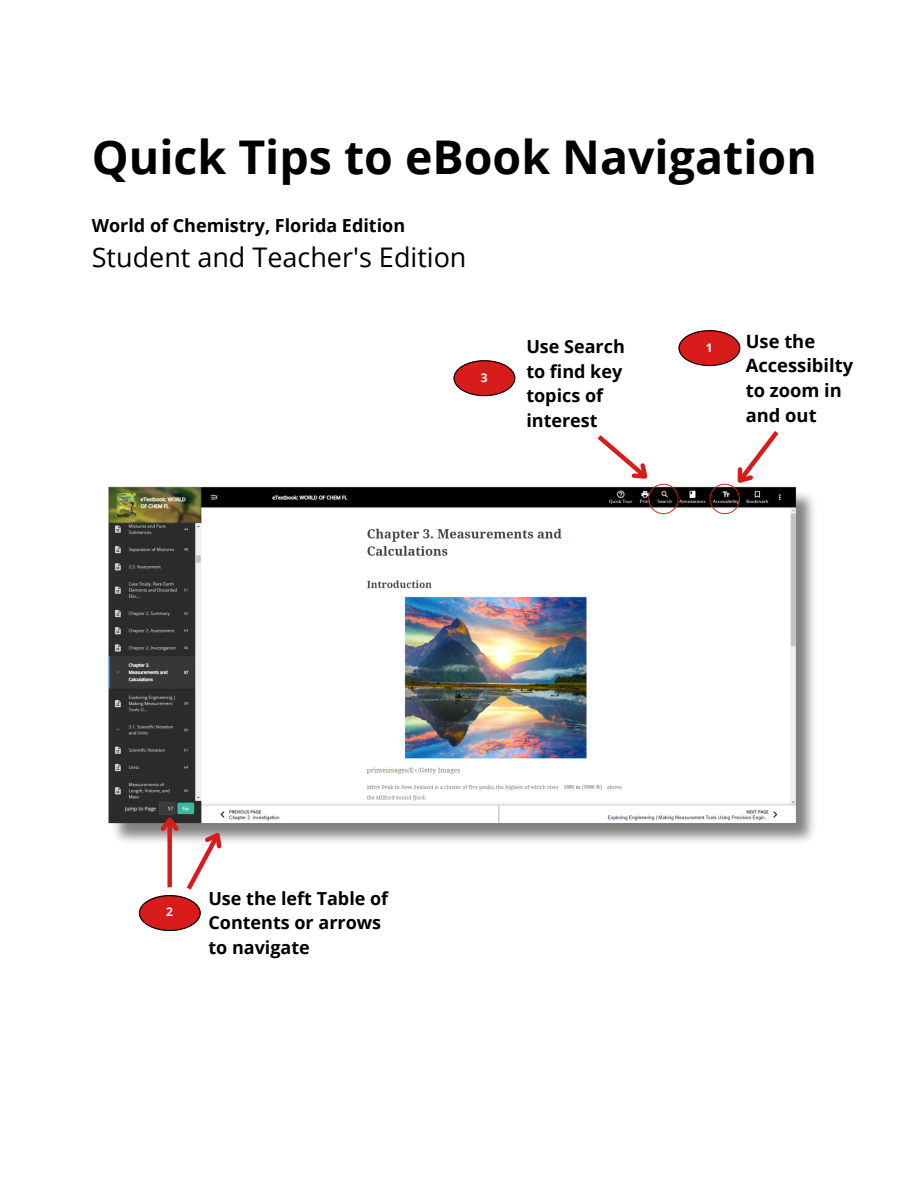
<style>
.page{position:relative;width:918px;height:1188px;background:#fff}
.page>*{position:absolute;margin:0;border:0;box-sizing:border-box;transform-origin:0 0}
.t1{font:700 46.5px "Open Sans";color:#000}
.t2{font:27px "Open Sans";color:#000}
.t3{font:700 18.3px/24.8px "Open Sans";color:#000}
.t4{font:700 18px/24.8px "Open Sans";color:#000}
.t5{font:700 12px "Open Sans";color:#fff}
</style>
<div class="page">
<img style="left:108px;top:486px;width:706px;height:356px">
<svg style="left:710px;top:431px;width:73px;height:83px"></svg>
<svg style="left:593px;top:435px;width:86px;height:79px"></svg>
<svg style="left:678px;top:330px;width:62px;height:36px"></svg>
<svg style="left:139px;top:812px;width:94px;height:119px"></svg>
<svg style="left:454px;top:360px;width:61px;height:36px"></svg>
<p class="t1" style="left:92px;top:125px;width:727px">Quick Tips to eBook Navigation</p>
<p class="t4" style="left:92px;top:213px;width:315px">World of Chemistry, Florida Edition</p>
<p class="t2" style="left:92px;top:238px;width:376px">Student and Teacher's Edition</p>
<p class="t5" style="left:481px;top:369px;width:8px">3</p>
<p class="t4" style="left:526px;top:333px;width:100px">Use Search to find key topics of interest</p>
<p class="t5" style="left:706px;top:339px;width:8px">1</p>
<p class="t3" style="left:746px;top:328px;width:109px">Use the<br>Accessibilty to zoom in and out</p>
<p class="t5" style="left:166px;top:904px;width:8px">2</p>
<p class="t4" style="left:208px;top:885px;width:181px">Use the left Table of<br>Contents or arrows to navigate</p>
</div>
